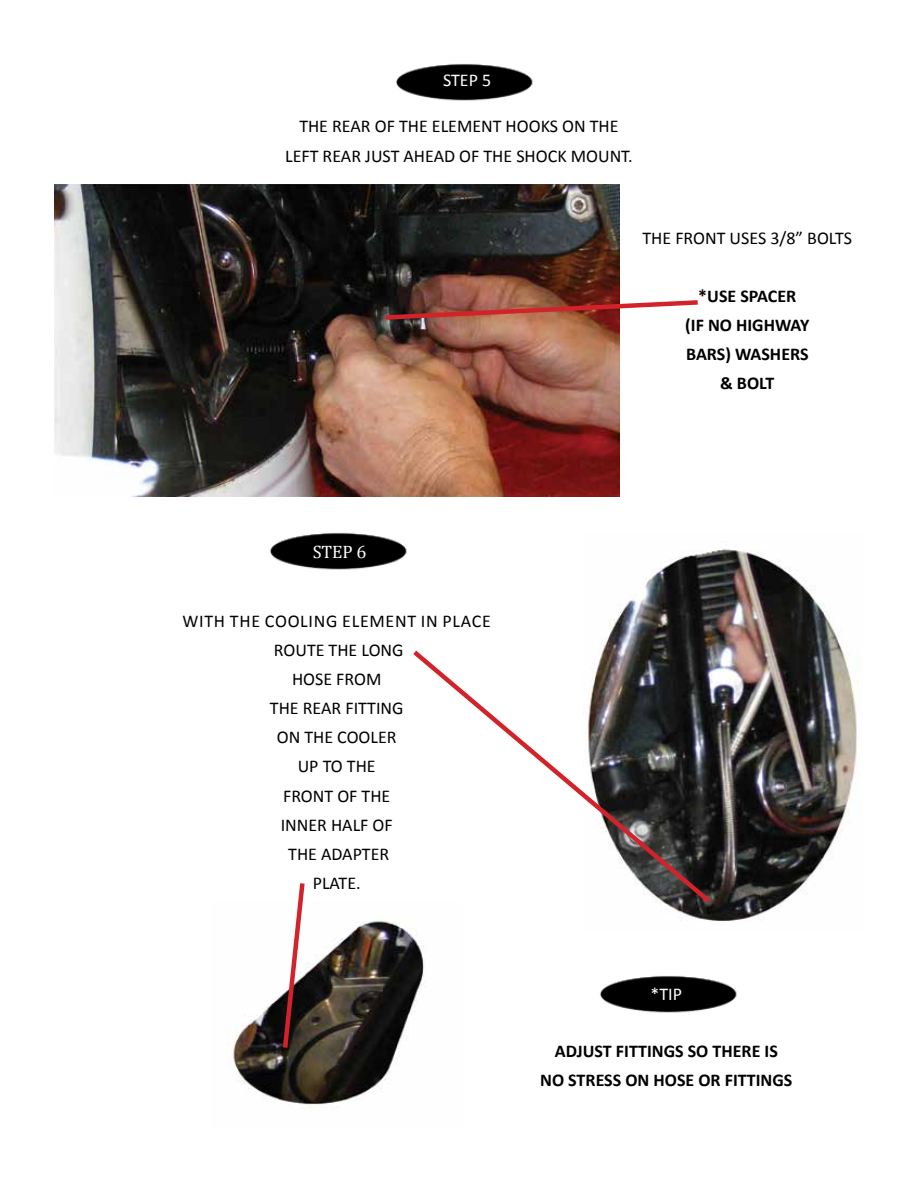
<style>
.page{position:relative;width:918px;height:1188px;background:#fff}
.page>*{position:absolute;margin:0;border:0;box-sizing:border-box;transform-origin:0 0}
.t1{font:18px/29.1px "Calibri";color:#000;text-align:center}
.t2{font:700 18px/29.1px "Calibri";color:#000;text-align:center}
.t3{font:18px "Calibri";color:#fff}
.t4{font:18px "Cambria Math";color:#fff}
</style>
<div class="page">
<img style="left:396px;top:64px;width:137px;height:37px">
<img style="left:54px;top:184px;width:565px;height:313px">
<img style="left:601px;top:549px;width:257px;height:372px">
<img style="left:228px;top:920px;width:197px;height:185px">
<img style="left:386px;top:300px;width:312px;height:20px">
<img style="left:270px;top:533px;width:137px;height:37px">
<svg style="left:283px;top:883px;width:22px;height:165px"></svg>
<svg style="left:413px;top:651px;width:297px;height:251px"></svg>
<img style="left:600px;top:976px;width:137px;height:37px">
<p class="t3" style="left:443px;top:68px;width:50px">STEP 5</p>
<p class="t1" style="left:285px;top:112px;width:349px">THE REAR OF THE ELEMENT HOOKS ON THE<br>LEFT REAR JUST AHEAD OF THE SHOCK MOUNT.</p>
<p class="t1" style="left:643px;top:223px;width:211px">THE FRONT USES 3/8” BOLTS</p>
<p class="t2" style="left:685px;top:281px;width:126px">*USE SPACER<br>(IF NO HIGHWAY<br>BARS) WASHERS &amp; BOLT</p>
<p class="t4" style="left:313px;top:541px;width:55px">STEP 6</p>
<p class="t1" style="left:183px;top:606px;width:310px">WITH THE COOLING ELEMENT IN PLACE<br>ROUTE THE LONG<br>HOSE FROM<br>THE REAR FITTING<br>ON THE COOLER<br>UP TO THE<br>FRONT OF THE<br>INNER HALF OF<br>THE ADAPTER<br>PLATE.</p>
<p class="t3" style="left:651px;top:983px;width:33px">*TIP</p>
<p class="t2" style="left:540px;top:1036px;width:254px">ADJUST FITTINGS SO THERE IS<br>NO STRESS ON HOSE OR FITTINGS</p>
</div>
